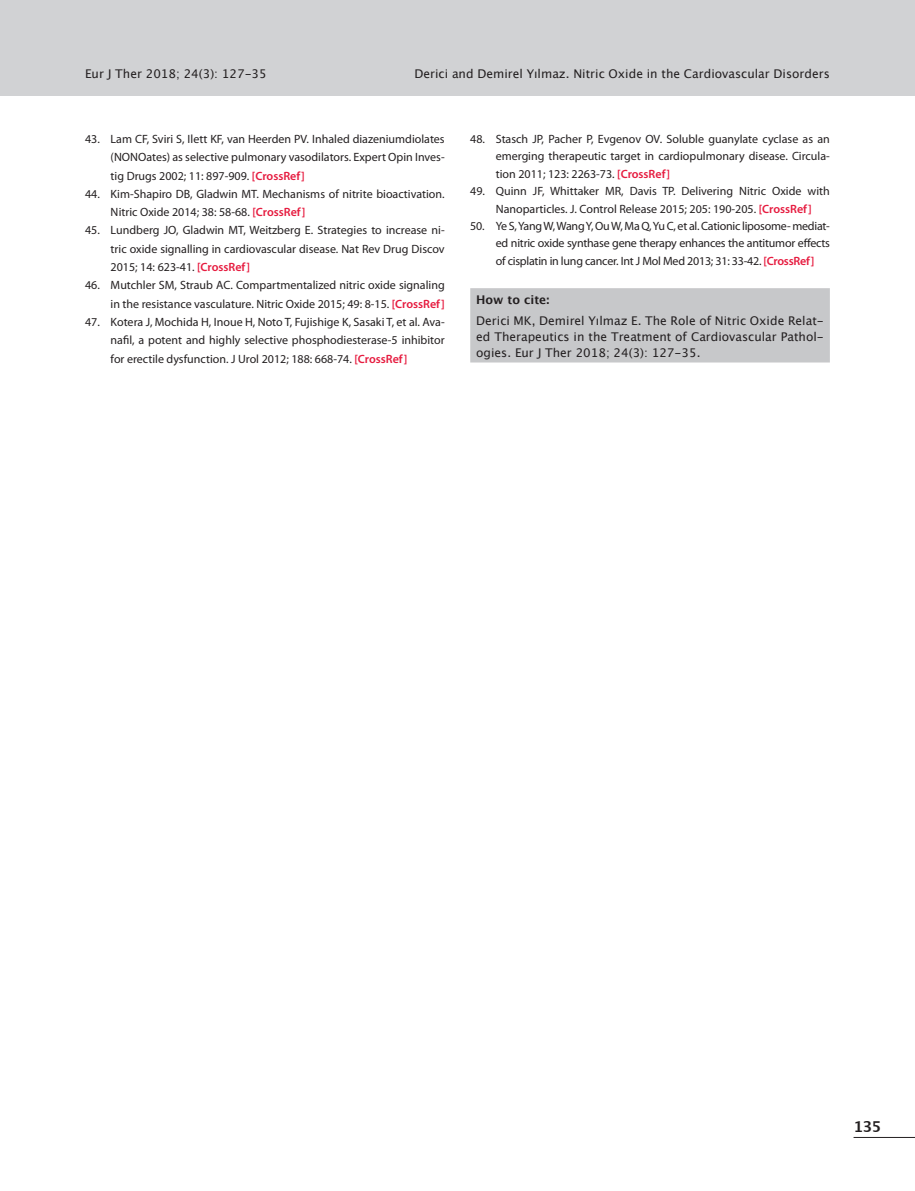
<style>
.page{position:relative;width:915px;height:1191px;background:#fff}
.page>*{position:absolute;margin:0;border:0;box-sizing:border-box;transform-origin:0 0}
.t1{font:700 15px "Lucida Grande";color:#231f20}
.List_Paragraph{font:12px/18.3px "Myriad Pro";color:#231f20;text-align:justify}
.t2{font:12px/15.8px "Lucida Grande";color:#231f20;text-align:justify}
.t3{font:700 12px "Lucida Grande";color:#231f20}
.s1{font-weight:600;color:#e61b3f}
</style>
<div class="page">
<div style="left:470px;top:288px;width:359px;height:74px;background:#c7c8ca"></div>
<div style="left:0;top:0;width:914px;height:95px;background:#d1d2d4"></div>
<hr style="left:853px;top:1137px;width:61px;height:1px;background:#231f20">
<p class="t2" style="left:85px;top:66px;width:183px">Eur J Ther 2018; 24(3): 127-35</p>
<p class="t2" style="left:414px;top:66px;width:416px">Derici and Demirel Yılmaz. Nitric Oxide in the Cardiovascular Disorders</p>
<p class="List_Paragraph" style="left:111px;top:130px;width:335px;text-indent:-26px">43. Lam CF, Sviri S, Ilett KF, van Heerden PV. Inhaled diazeniumdiolates (NONOates) as selective pulmonary vasodilators. Expert Opin Inves&shy;tig Drugs 2002; 11: 897-909. <span class="s1">[CrossRef]</span></p>
<p class="List_Paragraph" style="left:111px;top:184px;width:335px;text-indent:-26px">44. Kim-Shapiro DB, Gladwin MT. Mechanisms of nitrite bioactivation.<br>Nitric Oxide 2014; 38: 58-68. <span class="s1">[CrossRef]</span></p>
<p class="List_Paragraph" style="left:111px;top:221px;width:335px;text-indent:-26px">45. Lundberg JO, Gladwin MT, Weitzberg E. Strategies to increase ni&shy;tric oxide signalling in cardiovascular disease. Nat Rev Drug Discov 2015; 14: 623-41. <span class="s1">[CrossRef]</span></p>
<p class="List_Paragraph" style="left:85px;top:276px;width:361px;text-align:right">46. Mutchler SM, Straub AC. Compartmentalized nitric oxide signaling in the resistance vasculature. Nitric Oxide 2015; 49: 8-15. <span class="s1">[CrossRef]</span></p>
<p class="List_Paragraph" style="left:111px;top:312px;width:335px;text-indent:-26px">47. Kotera J, Mochida H, Inoue H, Noto T, Fujishige K, Sasaki T, et al. Ava&shy;nafil, a potent and highly selective phosphodiesterase-5 inhibitor for erectile dysfunction. J Urol 2012; 188: 668-74. <span class="s1">[CrossRef]</span></p>
<p class="List_Paragraph" style="left:495px;top:130px;width:335px;line-height:17.4px;text-indent:-26px">48. Stasch JP, Pacher P, Evgenov OV. Soluble guanylate cyclase as an emerging therapeutic target in cardiopulmonary disease. Circula&shy;tion 2011; 123: 2263-73. <span class="s1">[CrossRef]</span></p>
<p class="List_Paragraph" style="left:495px;top:182px;width:335px;line-height:17.4px;text-indent:-26px">49. Quinn JF, Whittaker MR, Davis TP. Delivering Nitric Oxide with<br>Nanoparticles. J. Control Release 2015; 205: 190-205. <span class="s1">[CrossRef]</span></p>
<p class="List_Paragraph" style="left:495px;top:217px;width:335px;line-height:17.4px;text-indent:-26px">50. Ye S, Yang W, Wang Y, Ou W, Ma Q, Yu C, et al. Cationic liposome- mediat&shy;ed nitric oxide synthase gene therapy enhances the antitumor effects of cisplatin in lung cancer. Int J Mol Med 2013; 31: 33-42. <span class="s1">[CrossRef]</span></p>
<p class="t3" style="left:476px;top:289px;width:74px">How to cite:</p>
<p class="t2" style="left:476px;top:313px;width:349px">Derici MK, Demirel Yılmaz E. The Role of Nitric Oxide Relat&shy;ed Therapeutics in the Treatment of Cardiovascular Pathol&shy;ogies. Eur J Ther 2018; 24(3): 127-35.</p>
<p class="t1" style="left:853px;top:1114px;width:29px">135</p>
</div>
